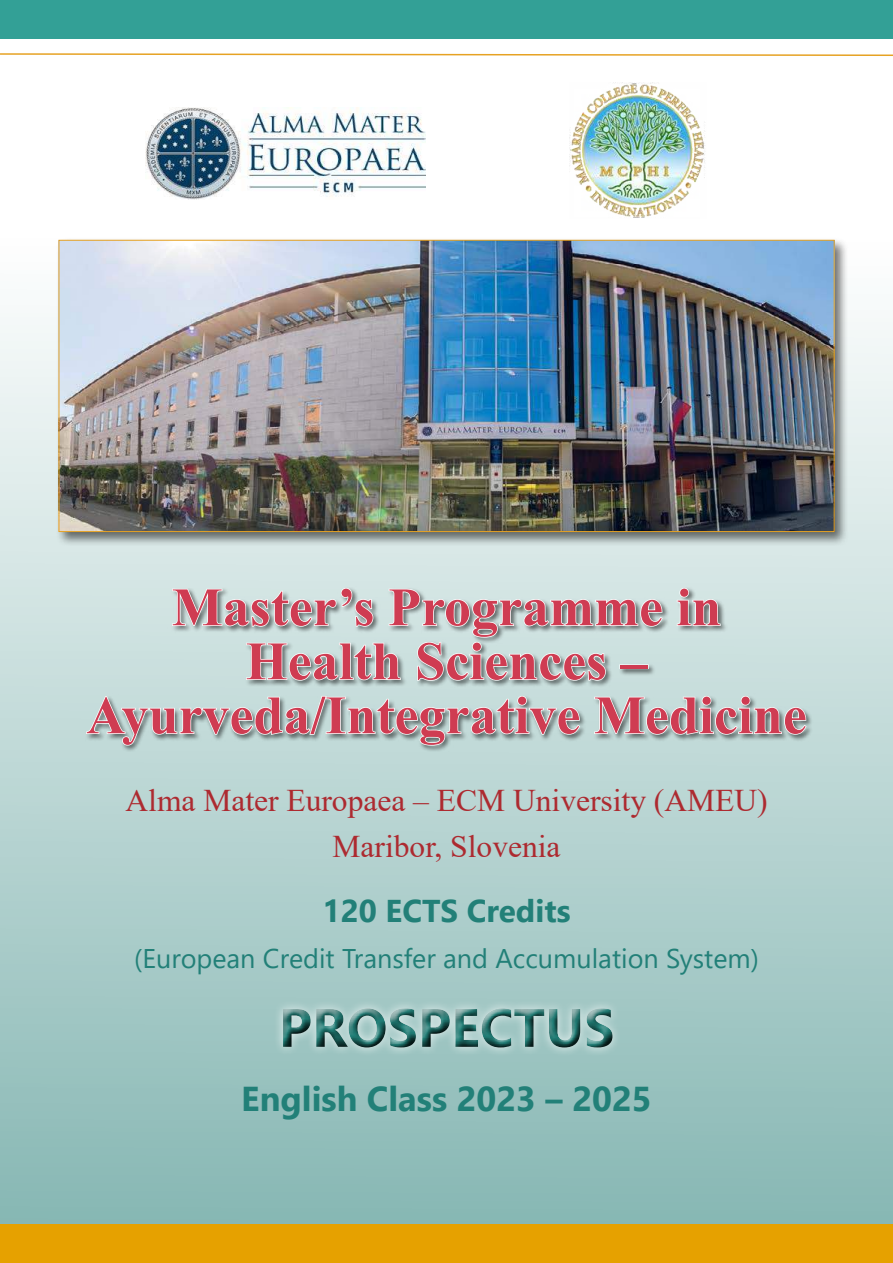
<style>
.page{position:relative;width:893px;height:1263px;background:#fff}
.page>*{position:absolute;margin:0;border:0;box-sizing:border-box;transform-origin:0 0}
.t1{font:700 54px/54px "Times New Roman";color:#cf3c52;text-align:center}
.t2{font:700 54px "Segoe UI";color:#228078}
.t3{font:700 34.5px "Segoe UI";color:#228078}
.t4{font:31.5px/46.3px "Times New Roman";color:#ad2a30;text-align:center}
.t5{font:700 31.5px "Segoe UI";color:#228078}
.t6{font:27px "Segoe UI";color:#228078}
</style>
<div class="page">
<div style="left:0;top:221px;width:893px;height:1042px;background:linear-gradient(to bottom,#fff,#82b4b1)"></div>
<div style="left:0;top:0;width:893px;height:38px;background:#33a096"></div>
<div style="left:0;top:1224px;width:893px;height:39px;background:#e6a100"></div>
<svg style="left:0;top:53px;width:893px;height:3px"></svg>
<div style="left:85px;top:587px;width:728px;height:165px;background:#000;opacity:.51"></div>
<svg style="left:676px;top:587px;width:45px;height:40px;background:#bbc7c6"></svg>
<svg style="left:171px;top:585px;width:493px;height:97px;background:#becccb"></svg>
<div style="left:619px;top:664px;width:30px;height:5px;border:2px solid #fff"></div>
<svg style="left:85px;top:695px;width:496px;height:51px;background:#b4c5c4"></svg>
<svg style="left:593px;top:693px;width:214px;height:43px;background:#b2c1c0"></svg>
<div style="left:267px;top:989px;width:361px;height:78px;background:#9bc3c0"></div>
<div style="left:272px;top:998px;width:348px;height:56px;background:#a2c7c4"></div>
<svg style="left:279px;top:1004px;width:336px;height:47px"></svg>
<img style="left:145px;top:107px;width:280px;height:93px">
<img style="left:570px;top:82px;width:135px;height:136px">
<div style="left:56px;top:237px;width:793px;height:309px;background:#000;opacity:.55"></div>
<img style="left:61px;top:242px;width:771px;height:288px">
<p class="t1" style="left:86px;top:586px;width:722px">Master’s Programme in<br>Health Sciences –<br>Ayurveda/Integrative Medicine</p>
<p class="t4" style="left:125px;top:780px;width:644px">Alma Mater Europaea – ECM University (AMEU)<br>Maribor, Slovenia</p>
<p class="t5" style="left:323px;top:899px;width:249px">120 ECTS Credits</p>
<p class="t6" style="left:134px;top:947px;width:626px">(European Credit Transfer and Accumulation System)</p>
<p class="t2" style="left:279px;top:996px;width:337px">PROSPECTUS</p>
<p class="t3" style="left:241px;top:1086px;width:412px">English Class 2023 – 2025</p>
</div>
